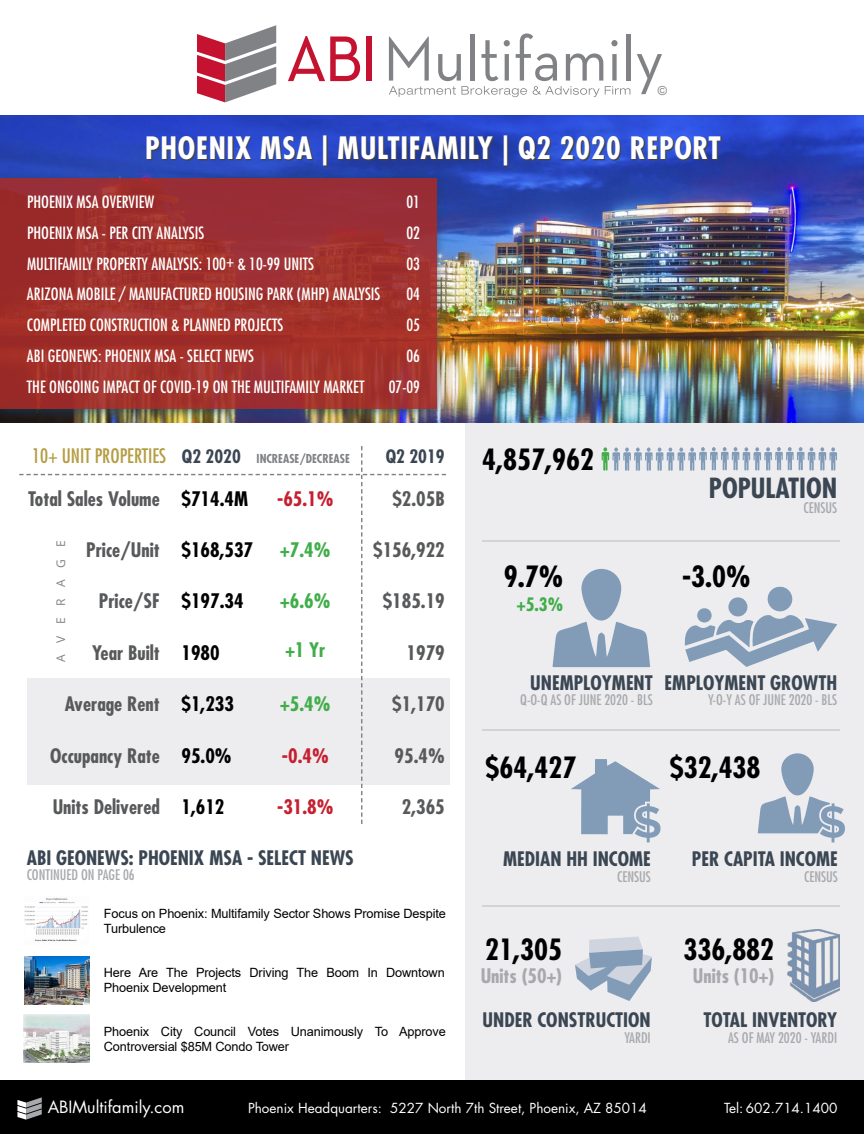
<style>
.page{position:relative;width:864px;height:1134px;background:#fff}
.page>*{position:absolute;margin:0;border:0;box-sizing:border-box;transform-origin:0 0}
.t1{font:700 condensed 30px "Futura Std";letter-spacing:.025em;color:#fff}
.t2{font:700 condensed 28.5px "Futura Std";color:#000}
.t3{font:700 condensed 27px "Futura Std";color:#3b4653}
.t4{font:700 condensed 19.5px "Futura Std";color:#58595b}
.t5{font:700 condensed 19.5px "Futura Std";color:#3b4653}
.t6{font:700 condensed 19.5px "Futura Std";color:#000}
.t7{font:700 condensed 19.5px "Futura Std";color:#a7a9ac}
.t8{font:700 condensed 19.5px "Futura Std";color:#41ad49}
.t9{font:condensed 19.5px "Futura Std";color:#b49d42}
.t10{font:700 condensed 19.5px "Futura Std";color:#c42030}
.t11{font:700 condensed 18px "Futura Std";color:#3b4653}
.t12{font:700 condensed 18px "Futura Std";color:#41ad49}
.t13{font:condensed 16.5px "Futura Std";color:#fff}
.t14{font:16.5px "Futura Std";color:#fff}
.t15{font:condensed 14.25px "Futura Std";color:#a7a9ac}
.t16{font:13.5px "Futura Std";color:#fff}
.t17{font:12.75px/15.3px "Arial";letter-spacing:-.01em;color:#000}
.t18{font:12.45px "Arial";color:#808285}
.t19{font:700 condensed 12px "Futura Std";color:#808285}
.t20{font:12px "Open Sans";letter-spacing:.965em;color:#808285}
</style>
<div class="page">
<div style="left:465px;top:414px;width:399px;height:683px;background:#ededf0"></div>
<svg style="left:288px;top:36px;width:72px;height:45px"></svg>
<div style="left:366px;top:37px;width:6px;height:44px;background:#c41230"></div>
<svg style="left:637px;top:54px;width:25px;height:40px"></svg>
<svg style="left:197px;top:25px;width:79px;height:77px"></svg>
<svg style="left:389px;top:34px;width:241px;height:63px"></svg>
<hr style="left:482px;top:540px;width:357px;height:1px;background:#d1d3d4">
<hr style="left:482px;top:729px;width:357px;height:2px;background:#d1d3d4">
<hr style="left:482px;top:906px;width:357px;height:1px;background:#d1d3d4">
<svg style="left:602px;top:447px;width:235px;height:24px"></svg>
<svg style="left:575px;top:937px;width:77px;height:64px"></svg>
<img style="left:787px;top:930px;width:52px;height:71px">
<div style="left:581px;top:569px;width:40px;height:52px;background:#829cb8;border-radius:20px"></div>
<svg style="left:553px;top:622px;width:97px;height:45px"></svg>
<div style="left:768px;top:586px;width:24px;height:25px;background:#829cb8;border-radius:50%"></div>
<svg style="left:685px;top:615px;width:152px;height:52px"></svg>
<div style="left:728px;top:597px;width:20px;height:20px;background:#829cb8;border-radius:50%"></div>
<div style="left:697px;top:608px;width:15px;height:15px;background:#829cb8;border-radius:50%"></div>
<svg style="left:571px;top:759px;width:90px;height:84px"></svg>
<div style="left:781px;top:753px;width:33px;height:42px;background:#829cb8;border-radius:16px"></div>
<svg style="left:758px;top:796px;width:87px;height:47px"></svg>
<img style="left:25px;top:898px;width:63px;height:44px">
<img style="left:24px;top:956px;width:65px;height:49px">
<img style="left:24px;top:1015px;width:66px;height:48px">
<svg style="left:19px;top:446px;width:427px;height:378px"></svg>
<img style="left:0;top:116px;width:864px;height:307px">
<div style="left:0;top:170px;width:447px;height:251px;background:#0d426d;opacity:.75"></div>
<div style="left:0;top:178px;width:436px;height:231px;background:#a52b2a"></div>
<svg style="left:148px;top:136px;width:574px;height:30px;background:#324591"></svg>
<div style="left:0;top:1080px;width:864px;height:54px;background:#000"></div>
<svg style="left:17px;top:1097px;width:25px;height:23px"></svg>
<p class="t18" style="left:658px;top:82px;width:11px">©</p>
<h1 class="t1" style="left:145px;top:129px;width:577px">PHOENIX MSA | MULTIFAMILY | Q2 2020 REPORT</h1>
<p class="t13" style="left:27px;top:192px;width:129px">PHOENIX MSA OVERVIEW</p>
<p class="t13" style="left:406px;top:192px;width:15px">01</p>
<p class="t13" style="left:27px;top:223px;width:179px">PHOENIX MSA - PER CITY ANALYSIS</p>
<p class="t13" style="left:406px;top:223px;width:15px">02</p>
<p class="t13" style="left:27px;top:254px;width:289px">MULTIFAMILY PROPERTY ANALYSIS: 100+ &amp; 10-99 UNITS</p>
<p class="t13" style="left:406px;top:254px;width:15px">03</p>
<p class="t13" style="left:27px;top:284px;width:355px">ARIZONA MOBILE / MANUFACTURED HOUSING PARK (MHP) ANALYSIS</p>
<p class="t13" style="left:406px;top:284px;width:15px">04</p>
<p class="t13" style="left:27px;top:315px;width:258px">COMPLETED CONSTRUCTION &amp; PLANNED PROJECTS</p>
<p class="t13" style="left:406px;top:315px;width:15px">05</p>
<p class="t13" style="left:27px;top:346px;width:228px">ABI GEONEWS: PHOENIX MSA - SELECT NEWS</p>
<p class="t13" style="left:406px;top:346px;width:15px">06</p>
<p class="t13" style="left:27px;top:377px;width:339px">THE ONGOING IMPACT OF COVID-19 ON THE MULTIFAMILY MARKET</p>
<p class="t13" style="left:389px;top:377px;width:33px">07-09</p>
<p class="t9" style="left:32px;top:444px;width:136px">10+ UNIT PROPERTIES</p>
<p class="t4" style="left:28px;top:487px;width:133px">Total Sales Volume</p>
<p class="t4" style="left:86px;top:538px;width:75px">Price/Unit</p>
<p class="t4" style="left:99px;top:589px;width:62px">Price/SF</p>
<p class="t4" style="left:92px;top:640px;width:69px">Year Built</p>
<p class="t20" style="left:53px;top:662px;width:123px;rotate:-90deg">AVERAGE</p>
<p class="t11" style="left:182px;top:446px;width:60px">Q2 2020</p>
<p class="t6" style="left:182px;top:487px;width:68px">$714.4M</p>
<p class="t6" style="left:182px;top:538px;width:73px">$168,537</p>
<p class="t6" style="left:182px;top:589px;width:64px">$197.34</p>
<p class="t6" style="left:182px;top:640px;width:40px">1980</p>
<p class="t19" style="left:257px;top:451px;width:95px">INCREASE/DECREASE</p>
<p class="t10" style="left:277px;top:487px;width:58px">-65.1%</p>
<p class="t8" style="left:280px;top:538px;width:52px">+7.4%</p>
<p class="t8" style="left:280px;top:589px;width:52px">+6.6%</p>
<p class="t8" style="left:285px;top:638px;width:42px">+1 Yr</p>
<p class="t11" style="left:386px;top:446px;width:60px">Q2 2019</p>
<p class="t4" style="left:392px;top:487px;width:54px">$2.05B</p>
<p class="t4" style="left:373px;top:538px;width:73px">$156,922</p>
<p class="t4" style="left:383px;top:589px;width:64px">$185.19</p>
<p class="t4" style="left:407px;top:640px;width:40px">1979</p>
<p class="t6" style="left:182px;top:692px;width:54px">$1,233</p>
<p class="t6" style="left:182px;top:744px;width:52px">95.0%</p>
<p class="t4" style="left:392px;top:692px;width:54px">$1,170</p>
<p class="t4" style="left:65px;top:691px;width:97px">Average Rent</p>
<p class="t8" style="left:280px;top:692px;width:52px">+5.4%</p>
<p class="t4" style="left:50px;top:744px;width:111px">Occupancy Rate</p>
<p class="t4" style="left:395px;top:744px;width:52px">95.4%</p>
<p class="t10" style="left:282px;top:744px;width:48px">-0.4%</p>
<p class="t4" style="left:53px;top:795px;width:109px">Units Delivered</p>
<p class="t6" style="left:182px;top:795px;width:44px">1,612</p>
<p class="t10" style="left:277px;top:795px;width:58px">-31.8%</p>
<p class="t4" style="left:402px;top:795px;width:44px">2,365</p>
<p class="t5" style="left:27px;top:845px;width:329px">ABI GEONEWS: PHOENIX MSA - SELECT NEWS</p>
<p class="t15" style="left:27px;top:866px;width:109px">CONTINUED ON PAGE 06</p>
<p class="t17" style="left:104px;top:906px;width:344px">Focus on Phoenix: Multifamily Sector Shows Promise Despite<br>Turbulence</p>
<p class="t17" style="left:104px;top:965px;width:342px">Here Are The Projects Driving The Boom In Downtown<br>Phoenix Development</p>
<p class="t17" style="left:104px;top:1024px;width:344px">Phoenix City Council Votes Unanimously To Approve<br>Controversial $85M Condo Tower</p>
<h2 class="t2" style="left:482px;top:441px;width:113px">4,857,962</h2>
<h2 class="t2" style="left:504px;top:559px;width:61px">9.7%</h2>
<p class="t12" style="left:517px;top:593px;width:48px">+5.3%</p>
<h3 class="t3" style="left:709px;top:471px;width:130px">POPULATION</h3>
<p class="t15" style="left:804px;top:500px;width:35px">CENSUS</p>
<h2 class="t2" style="left:682px;top:559px;width:70px">-3.0%</h2>
<p class="t5" style="left:530px;top:670px;width:124px">UNEMPLOYMENT</p>
<p class="t15" style="left:520px;top:692px;width:134px">Q-O-Q AS OF JUNE 2020 - BLS</p>
<p class="t5" style="left:665px;top:670px;width:174px">EMPLOYMENT GROWTH</p>
<p class="t15" style="left:708px;top:692px;width:131px">Y-O-Y AS OF JUNE 2020 - BLS</p>
<h2 class="t2" style="left:486px;top:750px;width:92px">$64,427</h2>
<h2 class="t2" style="left:670px;top:750px;width:92px">$32,438</h2>
<p class="t5" style="left:503px;top:847px;width:149px">MEDIAN HH INCOME</p>
<p class="t15" style="left:617px;top:868px;width:35px">CENSUS</p>
<p class="t5" style="left:692px;top:847px;width:147px">PER CAPITA INCOME</p>
<p class="t15" style="left:804px;top:868px;width:35px">CENSUS</p>
<h2 class="t2" style="left:485px;top:932px;width:78px">21,305</h2>
<p class="t7" style="left:481px;top:964px;width:83px">Units (50+)</p>
<h2 class="t2" style="left:683px;top:932px;width:92px">336,882</h2>
<p class="t7" style="left:693px;top:964px;width:83px">Units (10+)</p>
<p class="t5" style="left:483px;top:1008px;width:170px">UNDER CONSTRUCTION</p>
<p class="t15" style="left:624px;top:1029px;width:28px">YARDI</p>
<p class="t5" style="left:703px;top:1008px;width:135px">TOTAL INVENTORY</p>
<p class="t15" style="left:728px;top:1029px;width:111px">AS OF MAY 2020 - YARDI</p>
<p class="t14" style="left:48px;top:1097px;width:138px">ABIMultifamily.com</p>
<p class="t16" style="left:248px;top:1100px;width:400px">Phoenix Headquarters: 5227 North 7th Street, Phoenix, AZ 85014</p>
<p class="t16" style="left:724px;top:1100px;width:115px">Tel: 602.714.1400</p>
</div>
